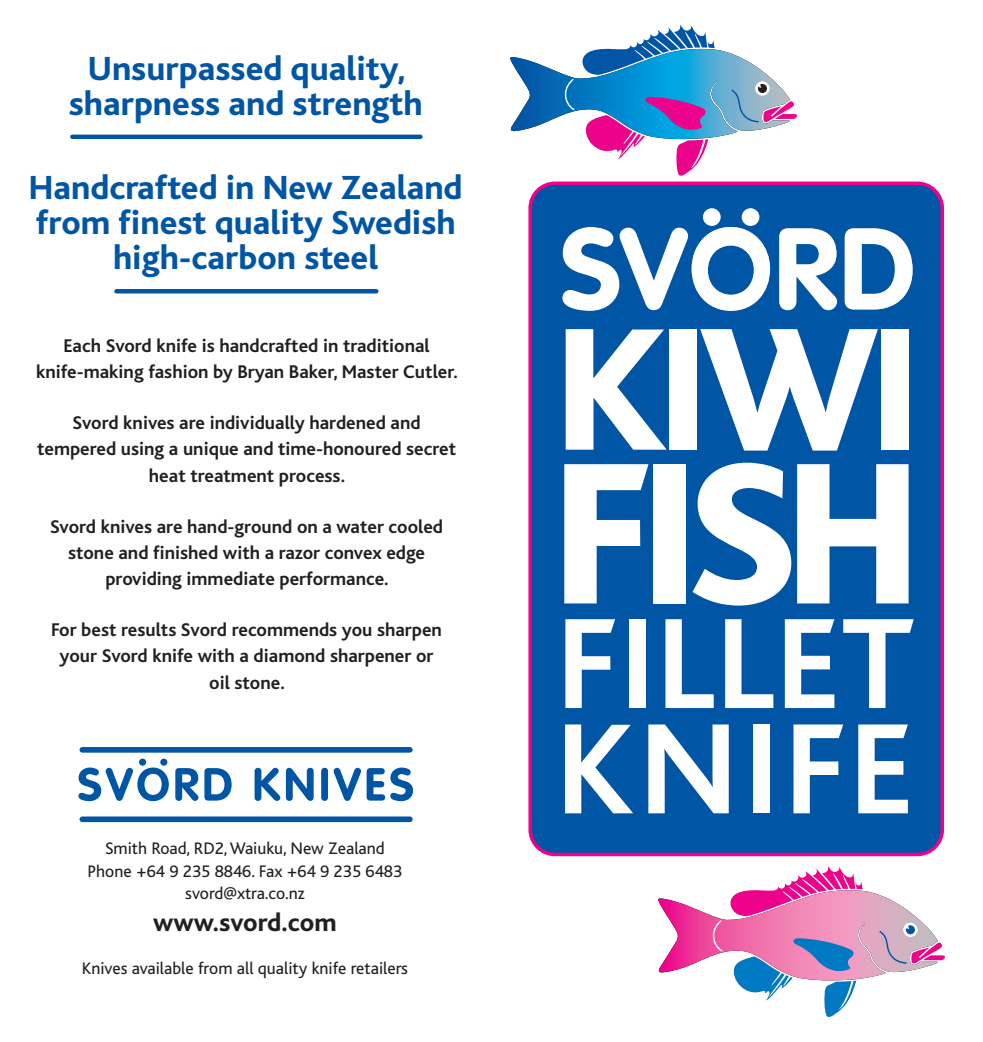
<style>
.page{position:relative;width:983px;height:1042px;background:#fff}
.page>*{position:absolute;margin:0;border:0;box-sizing:border-box;transform-origin:0 0}
.t1{font:800 35px/35px "Bliss";color:#0155a5;text-align:center}
.t2{font:800 26.25px "Bliss";color:#231f20}
.t3{font:700 19.25px/26.2px "Bliss";color:#231f20;text-align:center}
.t4{font:17.5px/22.4px "Bliss";color:#231f20;text-align:center}
</style>
<div class="page">
<svg style="left:510px;top:25px;width:286px;height:151px"></svg>
<svg style="left:658px;top:866px;width:286px;height:151px"></svg>
<svg style="left:78px;top:767px;width:91px;height:34px"></svg>
<svg style="left:175px;top:768px;width:23px;height:33px"></svg>
<svg style="left:204px;top:768px;width:27px;height:32px"></svg>
<svg style="left:254px;top:768px;width:26px;height:33px"></svg>
<svg style="left:286px;top:768px;width:27px;height:33px"></svg>
<div style="left:321px;top:768px;width:7px;height:33px;background:#0155a5;border-radius:3px"></div>
<svg style="left:333px;top:767px;width:80px;height:34px"></svg>
<div style="left:139px;top:758px;width:7px;height:8px;background:#0155a5;border-radius:50%"></div>
<div style="left:160px;top:758px;width:7px;height:8px;background:#0155a5;border-radius:50%"></div>
<div style="left:82px;top:747px;width:328px;height:5px;background:#0155a5"></div>
<div style="left:82px;top:816px;width:328px;height:6px;background:#0155a5"></div>
<hr style="left:72px;top:135px;width:348px;height:4px;background:#0155a5">
<hr style="left:116px;top:289px;width:260px;height:4px;background:#0155a5">
<div style="left:530px;top:183px;width:412px;height:671px;background:#0155a5;border-radius:25px"></div>
<div style="left:528px;top:182px;width:415px;height:674px;border:4px solid #ed028c;border-radius:25px"></div>
<svg style="left:565px;top:619px;width:50px;height:89px"></svg>
<div style="left:629px;top:619px;width:17px;height:89px;background:#fff"></div>
<svg style="left:665px;top:619px;width:48px;height:89px"></svg>
<svg style="left:725px;top:619px;width:48px;height:89px"></svg>
<svg style="left:784px;top:619px;width:50px;height:89px"></svg>
<svg style="left:843px;top:619px;width:70px;height:89px"></svg>
<svg style="left:565px;top:724px;width:68px;height:89px"></svg>
<svg style="left:648px;top:724px;width:80px;height:89px"></svg>
<div style="left:753px;top:724px;width:17px;height:89px;background:#fff"></div>
<svg style="left:793px;top:724px;width:50px;height:89px"></svg>
<svg style="left:858px;top:724px;width:49px;height:89px"></svg>
<svg style="left:565px;top:329px;width:101px;height:121px"></svg>
<div style="left:669px;top:329px;width:28px;height:121px;background:#fff"></div>
<svg style="left:700px;top:329px;width:177px;height:121px"></svg>
<div style="left:880px;top:329px;width:28px;height:121px;background:#fff"></div>
<svg style="left:564px;top:464px;width:84px;height:139px"></svg>
<div style="left:653px;top:464px;width:32px;height:139px;background:#fff"></div>
<svg style="left:692px;top:463px;width:216px;height:142px"></svg>
<svg style="left:562px;top:227px;width:207px;height:84px"></svg>
<div style="left:691px;top:227px;width:78px;height:84px;background:#fff;border-radius:50%"></div>
<svg style="left:779px;top:228px;width:57px;height:82px"></svg>
<svg style="left:844px;top:228px;width:68px;height:81px"></svg>
<div style="left:702px;top:208px;width:18px;height:18px;background:#fff;border-radius:50%"></div>
<div style="left:741px;top:208px;width:18px;height:18px;background:#fff;border-radius:50%"></div>
<div style="left:707px;top:246px;width:46px;height:49px;background:#0155a5;border-radius:50%"></div>
<h1 class="t1" style="left:69px;top:51px;width:355px">Unsurpassed quality, sharpness and strength</h1>
<h1 class="t1" style="left:29px;top:171px;width:435px">Handcrafted in New Zealand from finest quality Swedish high-carbon steel</h1>
<p class="t3" style="left:36px;top:333px;width:423px">Each Svord knife is handcrafted in traditional knife-making fashion by Bryan Baker, Master Cutler.</p>
<p class="t3" style="left:37px;top:410px;width:420px">Svord knives are individually hardened and tempered using a unique and time-honoured secret heat treatment process.</p>
<p class="t3" style="left:50px;top:513px;width:394px">Svord knives are hand-ground on a water cooled stone and finished with a razor convex edge providing immediate performance.</p>
<p class="t3" style="left:51px;top:617px;width:392px">For best results Svord recommends you sharpen your Svord knife with a diamond sharpener or oil stone.</p>
<p class="t4" style="left:88px;top:838px;width:316px">Smith Road, RD2, Waiuku, New Zealand<br>Phone +64 9 235 8846. Fax +64 9 235 6483 svord@xtra.co.nz</p>
<h2 class="t2" style="left:153px;top:908px;width:185px">www.svord.com</h2>
<p class="t4" style="left:82px;top:957px;width:328px">Knives available from all quality knife retailers</p>
</div>
